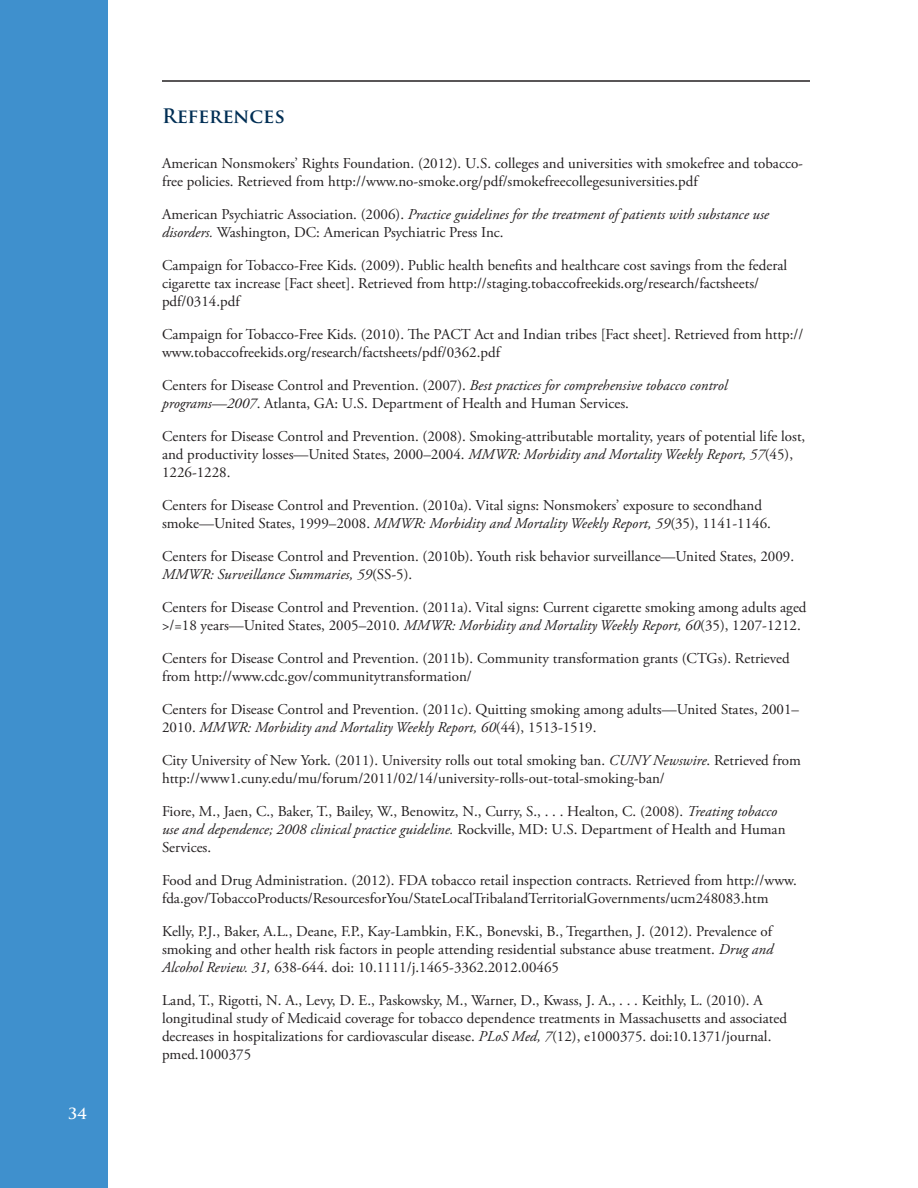
<style>
.page{position:relative;width:918px;height:1188px;background:#fff}
.page>*{position:absolute;margin:0;border:0;box-sizing:border-box;transform-origin:0 0}
.t1{font:700 19.5px "Trajan Pro";letter-spacing:-.01em;color:#002e54}
.t2{font:15px/18px "Adobe Garamond Pro";color:#231f20}
.t3{font:700 15px "Trajan";color:#fff}
.s1{font-style:italic}
</style>
<div class="page">
<div style="left:0;top:0;width:108px;height:1188px;background:#3f90cd"></div>
<hr style="left:162px;top:80px;width:648px;height:2px;background:#231f20">
<p class="t3" style="left:68px;top:1104px;width:20px">34</p>
<p class="t1" style="left:162px;top:103px;width:125px">References</p>
<p class="t2" style="left:162px;top:154px;width:643px">American Nonsmokers’ Rights Foundation. (2012). U.S. colleges and universities with smokefree and tobacco&shy;free policies. Retrieved from http://www.no-smoke.org/pdf/smokefreecollegesuniversities.pdf</p>
<p class="t2" style="left:162px;top:205px;width:609px">American Psychiatric Association. (2006). <span class="s1">Practice guidelines for the treatment of patients with substance use disorders.</span> Washington, DC: American Psychiatric Press Inc.</p>
<p class="t2" style="left:162px;top:256px;width:627px">Campaign for Tobacco-Free Kids. (2009). Public health benefits and healthcare cost savings from the federal cigarette tax increase [Fact sheet]. Retrieved from http://staging.tobaccofreekids.org/research/factsheets/ pdf/0314.pdf</p>
<p class="t2" style="left:162px;top:325px;width:643px">Campaign for Tobacco-Free Kids. (2010). The PACT Act and Indian tribes [Fact sheet]. Retrieved from http:// www.tobaccofreekids.org/research/factsheets/pdf/0362.pdf</p>
<p class="t2" style="left:162px;top:376px;width:567px">Centers for Disease Control and Prevention. (2007). <span class="s1">Best practices for comprehensive tobacco control programs—2007</span>. Atlanta, GA: U.S. Department of Health and Human Services.</p>
<p class="t2" style="left:162px;top:427px;width:645px">Centers for Disease Control and Prevention. (2008). Smoking-attributable mortality, years of potential life lost, and productivity losses—United States, 2000–2004. <span class="s1">MMWR: Morbidity and Mortality Weekly Report, 57</span>(45),<br>1226-1228.</p>
<p class="t2" style="left:162px;top:496px;width:611px">Centers for Disease Control and Prevention. (2010a). Vital signs: Nonsmokers’ exposure to secondhand smoke—United States, 1999–2008. <span class="s1">MMWR: Morbidity and Mortality Weekly Report, 59</span>(35), 1141-1146.</p>
<p class="t2" style="left:162px;top:547px;width:634px">Centers for Disease Control and Prevention. (2010b). Youth risk behavior surveillance—United States, 2009.<br><span class="s1">MMWR: Surveillance Summaries, 59</span>(SS-5).</p>
<p class="t2" style="left:162px;top:598px;width:646px">Centers for Disease Control and Prevention. (2011a). Vital signs: Current cigarette smoking among adults aged &gt;/=18 years—United States, 2005–2010. <span class="s1">MMWR: Morbidity and Mortality Weekly Report, 60</span>(35), 1207-1212.</p>
<p class="t2" style="left:162px;top:649px;width:629px">Centers for Disease Control and Prevention. (2011b). Community transformation grants (CTGs). Retrieved from http://www.cdc.gov/communitytransformation/</p>
<p class="t2" style="left:162px;top:700px;width:639px">Centers for Disease Control and Prevention. (2011c). Quitting smoking among adults—United States, 2001–<br>2010. <span class="s1">MMWR: Morbidity and Mortality Weekly Report, 60</span>(44), 1513-1519.</p>
<p class="t2" style="left:162px;top:751px;width:640px">City University of New York. (2011). University rolls out total smoking ban. <span class="s1">CUNY Newswire</span>. Retrieved from http://www1.cuny.edu/mu/forum/2011/02/14/university-rolls-out-total-smoking-ban/</p>
<p class="t2" style="left:162px;top:802px;width:625px">Fiore, M., Jaen, C., Baker, T., Bailey, W., Benowitz, N., Curry, S., . . . Healton, C. (2008). <span class="s1">Treating tobacco use and dependence; 2008 clinical practice guideline.</span> Rockville, MD: U.S. Department of Health and Human<br>Services.</p>
<p class="t2" style="left:162px;top:871px;width:636px">Food and Drug Administration. (2012). FDA tobacco retail inspection contracts. Retrieved from http://www. fda.gov/TobaccoProducts/ResourcesforYou/StateLocalTribalandTerritorialGovernments/ucm248083.htm</p>
<p class="t2" style="left:162px;top:922px;width:613px;text-align:justify">Kelly, P.J., Baker, A.L., Deane, F.P., Kay-Lambkin, F.K., Bonevski, B., Tregarthen, J. (2012). Prevalence of smoking and other health risk factors in people attending residential substance abuse treatment. <span class="s1">Drug and Alcohol Review. 31,</span> 638-644. doi: 10.1111/j.1465-3362.2012.00465</p>
<p class="t2" style="left:162px;top:991px;width:627px">Land, T., Rigotti, N. A., Levy, D. E., Paskowsky, M., Warner, D., Kwass, J. A., . . . Keithly, L. (2010). A longitudinal study of Medicaid coverage for tobacco dependence treatments in Massachusetts and associated decreases in hospitalizations for cardiovascular disease. <span class="s1">PLoS Med, 7</span>(12), e1000375. doi:10.1371/journal. pmed.1000375</p>
</div>
